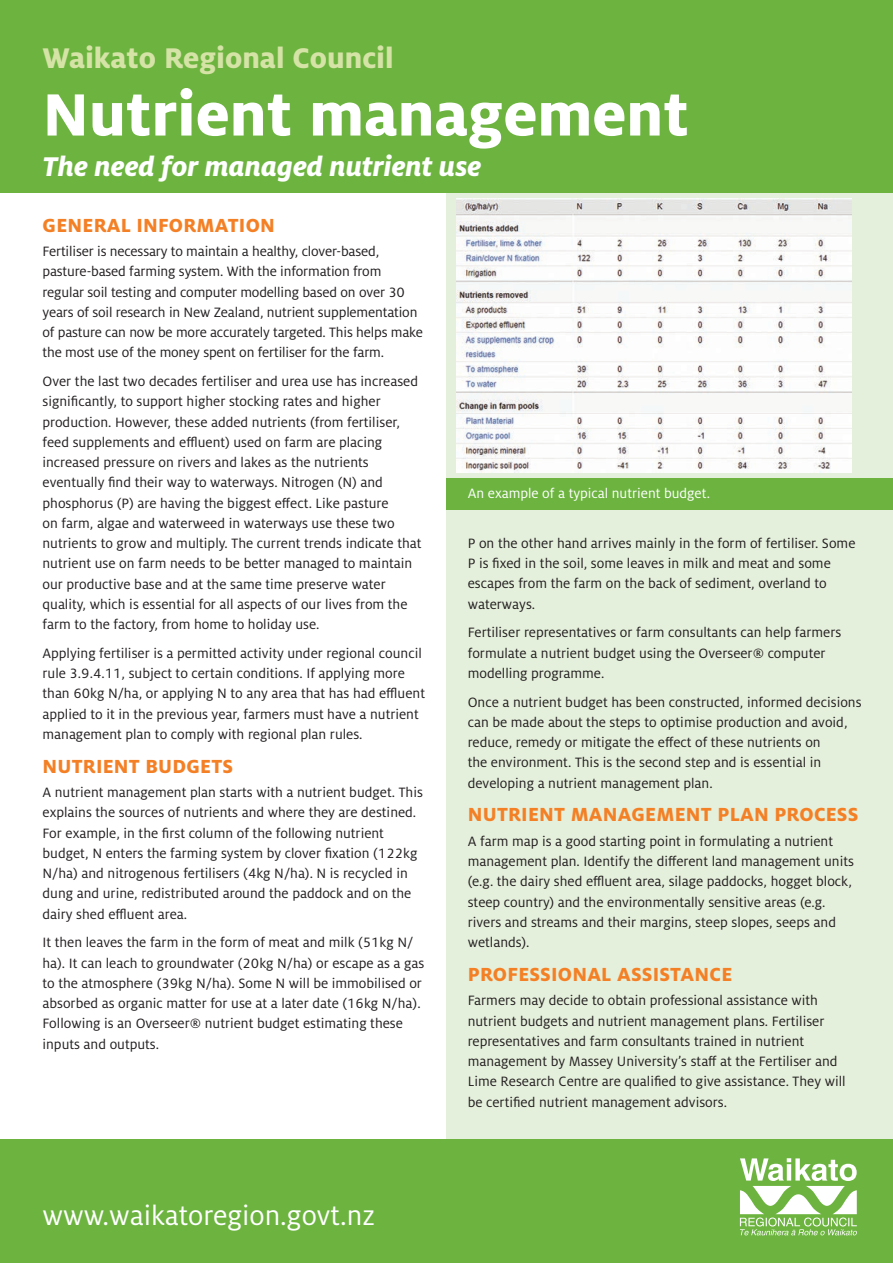
<style>
.page{position:relative;width:893px;height:1263px;background:#fff}
.page>*{position:absolute;margin:0;border:0;box-sizing:border-box;transform-origin:0 0}
.Main_heading{font:800 66px "Milo OT";color:#fff}
.t1{font:800 31.5px "Milo OT";color:#d5e3a7}
.t2{font:italic 800 30px "Milo OT";color:#fff}
.web_address{font:30px "Milo OT";color:#fff}
.subheading_1{font:800 21px "Milo OT";letter-spacing:.01em;color:#f48026}
.Body_text{font:15px/20.2px "Milo OT";color:#231f20}
.Body_text-2{font:15px "Milo OT";color:#fff}
</style>
<div class="page">
<div style="left:446px;top:193px;width:447px;height:955px;background:#e5f0dc"></div>
<img style="left:456px;top:199px;width:395px;height:274px">
<div style="left:0;top:0;width:893px;height:193px;background:#6cb43f"></div>
<div style="left:446px;top:478px;width:447px;height:32px;background:#6cb43f"></div>
<div style="left:0;top:1140px;width:893px;height:123px;background:#6cb43f"></div>
<svg style="left:740px;top:1158px;width:117px;height:77px"></svg>
<p class="t1" style="left:43px;top:40px;width:353px">Waikato Regional Council</p>
<p class="Main_heading" style="left:43px;top:77px;width:648px">Nutrient management</p>
<p class="t2" style="left:43px;top:149px;width:440px">The need for managed nutrient use</p>
<p class="subheading_1" style="left:43px;top:213px;width:234px">GENERAL INFORMATION</p>
<p class="Body_text" style="left:43px;top:241px;width:382px">Fertiliser is necessary to maintain a healthy, clover-based, pasture-based farming system. With the information from regular soil testing and computer modelling based on over 30 years of soil research in New Zealand, nutrient supplementation of pasture can now be more accurately targeted. This helps make the most use of the money spent on fertiliser for the farm.</p>
<p class="Body_text" style="left:43px;top:371px;width:380px">Over the last two decades fertiliser and urea use has increased significantly, to support higher stocking rates and higher production. However, these added nutrients (from fertiliser, feed supplements and effluent) used on farm are placing increased pressure on rivers and lakes as the nutrients eventually find their way to waterways. Nitrogen (N) and phosphorus (P) are having the biggest effect. Like pasture<br>on farm, algae and waterweed in waterways use these two nutrients to grow and multiply. The current trends indicate that nutrient use on farm needs to be better managed to maintain our productive base and at the same time preserve water quality, which is essential for all aspects of our lives from the farm to the factory, from home to holiday use.</p>
<p class="Body_text" style="left:43px;top:643px;width:384px">Applying fertiliser is a permitted activity under regional council rule 3.9.4.11, subject to certain conditions. If applying more than 60kg N/ha, or applying N to any area that has had effluent applied to it in the previous year, farmers must have a nutrient management plan to comply with regional plan rules.</p>
<p class="subheading_1" style="left:43px;top:754px;width:192px">NUTRIENT BUDGETS</p>
<p class="Body_text" style="left:43px;top:782px;width:382px">A nutrient management plan starts with a nutrient budget. This explains the sources of nutrients and where they are destined.<br>For example, in the first column of the following nutrient budget, N enters the farming system by clover fixation (122kg N/ha) and nitrogenous fertilisers (4kg N/ha). N is recycled in dung and urine, redistributed around the paddock and on the dairy shed effluent area.</p>
<p class="Body_text" style="left:43px;top:933px;width:383px">It then leaves the farm in the form of meat and milk (51kg N/ ha). It can leach to groundwater (20kg N/ha) or escape as a gas to the atmosphere (39kg N/ha). Some N will be immobilised or absorbed as organic matter for use at a later date (16kg N/ha).<br>Following is an Overseer® nutrient budget estimating these inputs and outputs.</p>
<p class="Body_text-2" style="left:468px;top:485px;width:244px">An example of a typical nutrient budget.</p>
<p class="Body_text" style="left:468px;top:533px;width:389px">P on the other hand arrives mainly in the form of fertiliser. Some P is fixed in the soil, some leaves in milk and meat and some escapes from the farm on the back of sediment, overland to waterways.</p>
<p class="Body_text" style="left:468px;top:623px;width:375px">Fertiliser representatives or farm consultants can help farmers formulate a nutrient budget using the Overseer® computer modelling programme.</p>
<p class="Body_text" style="left:468px;top:692px;width:395px">Once a nutrient budget has been constructed, informed decisions can be made about the steps to optimise production and avoid, reduce, remedy or mitigate the effect of these nutrients on<br>the environment. This is the second step and is essential in developing a nutrient management plan.</p>
<p class="subheading_1" style="left:468px;top:803px;width:392px">NUTRIENT MANAGEMENT PLAN PROCESS</p>
<p class="Body_text" style="left:468px;top:831px;width:388px">A farm map is a good starting point in formulating a nutrient management plan. Identify the different land management units (e.g. the dairy shed effluent area, silage paddocks, hogget block, steep country) and the environmentally sensitive areas (e.g. rivers and streams and their margins, steep slopes, seeps and wetlands).</p>
<p class="subheading_1" style="left:468px;top:962px;width:266px">PROFESSIONAL ASSISTANCE</p>
<p class="Body_text" style="left:468px;top:991px;width:379px">Farmers may decide to obtain professional assistance with nutrient budgets and nutrient management plans. Fertiliser representatives and farm consultants trained in nutrient management by Massey University’s staff at the Fertiliser and Lime Research Centre are qualified to give assistance. They will be certified nutrient management advisors.</p>
<p class="web_address" style="left:43px;top:1199px;width:334px">www.waikatoregion.govt.nz</p>
</div>
